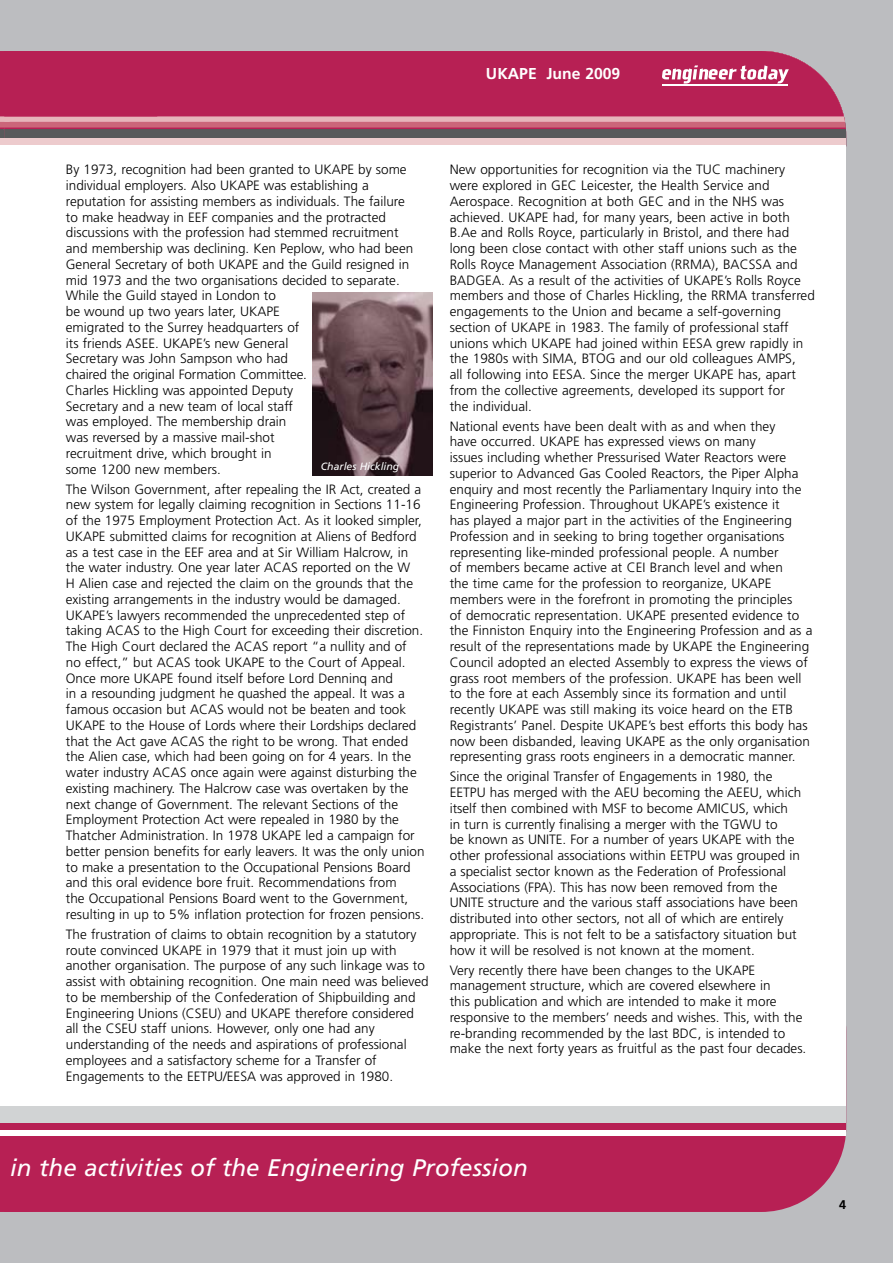
<style>
.page{position:relative;width:893px;height:1263px;background:#fff}
.page>*{position:absolute;margin:0;border:0;box-sizing:border-box;transform-origin:0 0}
.t1{font:italic 24px "Frutiger";letter-spacing:.005em;color:#fff}
.t2{font:700 15.75px "Frutiger";color:#fff}
.t3{font:300 13.5px/15.8px "Frutiger";color:#000}
.t4{font:700 12.6px "Frutiger";color:#000}
.t5{font:italic 10.5px "Frutiger";color:#fff}
</style>
<div class="page">
<div style="left:0;top:0;width:13px;height:1263px;background:#bcbdc0"></div>
<div style="left:4px;top:0;width:889px;height:1263px;background:#bcbdc0"></div>
<div style="left:123px;top:1136px;width:723px;height:76px;background:#b72054"></div>
<svg style="left:157px;top:129px;width:689px;height:10px;background:#676366"></svg>
<svg style="left:157px;top:122px;width:689px;height:6px;background:#c96077"></svg>
<svg style="left:157px;top:116px;width:688px;height:6px;background:#e1a7b0"></svg>
<div style="left:157px;top:51px;width:687px;height:65px;background:#b72054"></div>
<div style="left:0;top:145px;width:11px;height:964px;background:#fff"></div>
<div style="left:4px;top:145px;width:842px;height:964px;background:#fff"></div>
<div style="left:4px;top:1129px;width:842px;height:7px;background:#fff"></div>
<div style="left:4px;top:1106px;width:842px;height:17px;background:#d1d3d4"></div>
<svg style="left:0;top:1106px;width:123px;height:106px"></svg>
<div style="left:4px;top:1123px;width:842px;height:6px;background:#b72054"></div>
<hr style="left:4px;top:128px;width:842px;height:1px;background:#b72054">
<svg style="left:0;top:51px;width:157px;height:94px;background:#b2355e"></svg>
<div style="left:4px;top:139px;width:842px;height:6px;background:#edcbcd"></div>
<svg style="left:662px;top:65px;width:127px;height:19px;background:#cf6d8f"></svg>
<hr style="left:662px;top:85px;width:126px;height:1px;background:#fff">
<img style="left:313px;top:292px;width:120px;height:184px">
<p class="t2" style="left:486px;top:65px;width:136px">UKAPE June 2009</p>
<p class="t3" style="left:66px;top:162px;width:349px">By 1973, recognition had been granted to UKAPE by some individual employers. Also UKAPE was establishing a reputation for assisting members as individuals. The failure to make headway in EEF companies and the protracted discussions with the profession had stemmed recruitment and membership was declining. Ken Peplow, who had been General Secretary of both UKAPE and the Guild resigned in mid 1973 and the two organisations decided to separate.<br>While the Guild stayed in London to<br>be wound up two years later, UKAPE<br>emigrated to the Surrey headquarters of<br>its friends ASEE. UKAPE’s new General<br>Secretary was John Sampson who had<br>chaired the original Formation Committee.<br>Charles Hickling was appointed Deputy<br>Secretary and a new team of local staff<br>was employed. The membership drain<br>was reversed by a massive mail-shot<br>recruitment drive, which brought in<br>some 1200 new members.</p>
<p class="t3" style="left:66px;top:481px;width:360px">The Wilson Government, after repealing the IR Act, created a new system for legally claiming recognition in Sections 11-16 of the 1975 Employment Protection Act. As it looked simpler, UKAPE submitted claims for recognition at Aliens of Bedford as a test case in the EEF area and at Sir William Halcrow, in the water industry. One year later ACAS reported on the W<br>H Alien case and rejected the claim on the grounds that the existing arrangements in the industry would be damaged.<br>UKAPE’s lawyers recommended the unprecedented step of taking ACAS to the High Court for exceeding their discretion.<br>The High Court declared the ACAS report “a nullity and of no effect,” but ACAS took UKAPE to the Court of Appeal.<br>Once more UKAPE found itself before Lord Denninq and<br>in a resounding judgment he quashed the appeal. It was a famous occasion but ACAS would not be beaten and took UKAPE to the House of Lords where their Lordships declared that the Act gave ACAS the right to be wrong. That ended the Alien case, which had been going on for 4 years. In the water industry ACAS once again were against disturbing the existing machinery. The Halcrow case was overtaken by the next change of Government. The relevant Sections of the Employment Protection Act were repealed in 1980 by the Thatcher Administration. In 1978 UKAPE led a campaign for better pension benefits for early leavers. It was the only union to make a presentation to the Occupational Pensions Board and this oral evidence bore fruit. Recommendations from<br>the Occupational Pensions Board went to the Government, resulting in up to 5% inflation protection for frozen pensions.</p>
<p class="t3" style="left:66px;top:926px;width:364px">The frustration of claims to obtain recognition by a statutory route convinced UKAPE in 1979 that it must join up with another organisation. The purpose of any such linkage was to assist with obtaining recognition. One main need was believed to be membership of the Confederation of Shipbuilding and Engineering Unions (CSEU) and UKAPE therefore considered all the CSEU staff unions. However, only one had any understanding of the needs and aspirations of professional employees and a satisfactory scheme for a Transfer of Engagements to the EETPU/EESA was approved in 1980.</p>
<p class="t5" style="left:321px;top:461px;width:80px">Charles Hickling</p>
<p class="t3" style="left:450px;top:162px;width:367px">New opportunities for recognition via the TUC machinery were explored in GEC Leicester, the Health Service and Aerospace. Recognition at both GEC and in the NHS was achieved. UKAPE had, for many years, been active in both B.Ae and Rolls Royce, particularly in Bristol, and there had long been close contact with other staff unions such as the Rolls Royce Management Association (RRMA), BACSSA and BADGEA. As a result of the activities of UKAPE’s Rolls Royce members and those of Charles Hickling, the RRMA transferred engagements to the Union and became a self-governing section of UKAPE in 1983. The family of professional staff unions which UKAPE had joined within EESA grew rapidly in the 1980s with SIMA, BTOG and our old colleagues AMPS,<br>all following into EESA. Since the merger UKAPE has, apart from the collective agreements, developed its support for<br>the individual.</p>
<p class="t3" style="left:450px;top:418px;width:364px">National events have been dealt with as and when they<br>have occurred. UKAPE has expressed views on many<br>issues including whether Pressurised Water Reactors were superior to Advanced Gas Cooled Reactors, the Piper Alpha enquiry and most recently the Parliamentary Inquiry into the Engineering Profession. Throughout UKAPE’s existence it<br>has played a major part in the activities of the Engineering Profession and in seeking to bring together organisations representing like-minded professional people. A number<br>of members became active at CEI Branch level and when<br>the time came for the profession to reorganize, UKAPE members were in the forefront in promoting the principles<br>of democratic representation. UKAPE presented evidence to the Finniston Enquiry into the Engineering Profession and as a result of the representations made by UKAPE the Engineering Council adopted an elected Assembly to express the views of grass root members of the profession. UKAPE has been well to the fore at each Assembly since its formation and until recently UKAPE was still making its voice heard on the ETB Registrants’ Panel. Despite UKAPE’s best efforts this body has now been disbanded, leaving UKAPE as the only organisation representing grass roots engineers in a democratic manner.</p>
<p class="t3" style="left:450px;top:769px;width:353px">Since the original Transfer of Engagements in 1980, the EETPU has merged with the AEU becoming the AEEU, which itself then combined with MSF to become AMICUS, which in turn is currently finalising a merger with the TGWU to<br>be known as UNITE. For a number of years UKAPE with the other professional associations within EETPU was grouped in a specialist sector known as the Federation of Professional Associations (FPA). This has now been removed from the UNITE structure and the various staff associations have been distributed into other sectors, not all of which are entirely appropriate. This is not felt to be a satisfactory situation but how it will be resolved is not known at the moment.</p>
<p class="t3" style="left:450px;top:962px;width:358px">Very recently there have been changes to the UKAPE management structure, which are covered elsewhere in<br>this publication and which are intended to make it more responsive to the members’ needs and wishes. This, with the re-branding recommended by the last BDC, is intended to make the next forty years as fruitful as the past four decades.</p>
<h1 class="t1" style="left:10px;top:1154px;width:519px">in the activities of the Engineering Profession</h1>
<p class="t4" style="left:839px;top:1197px;width:9px">4</p>
</div>
